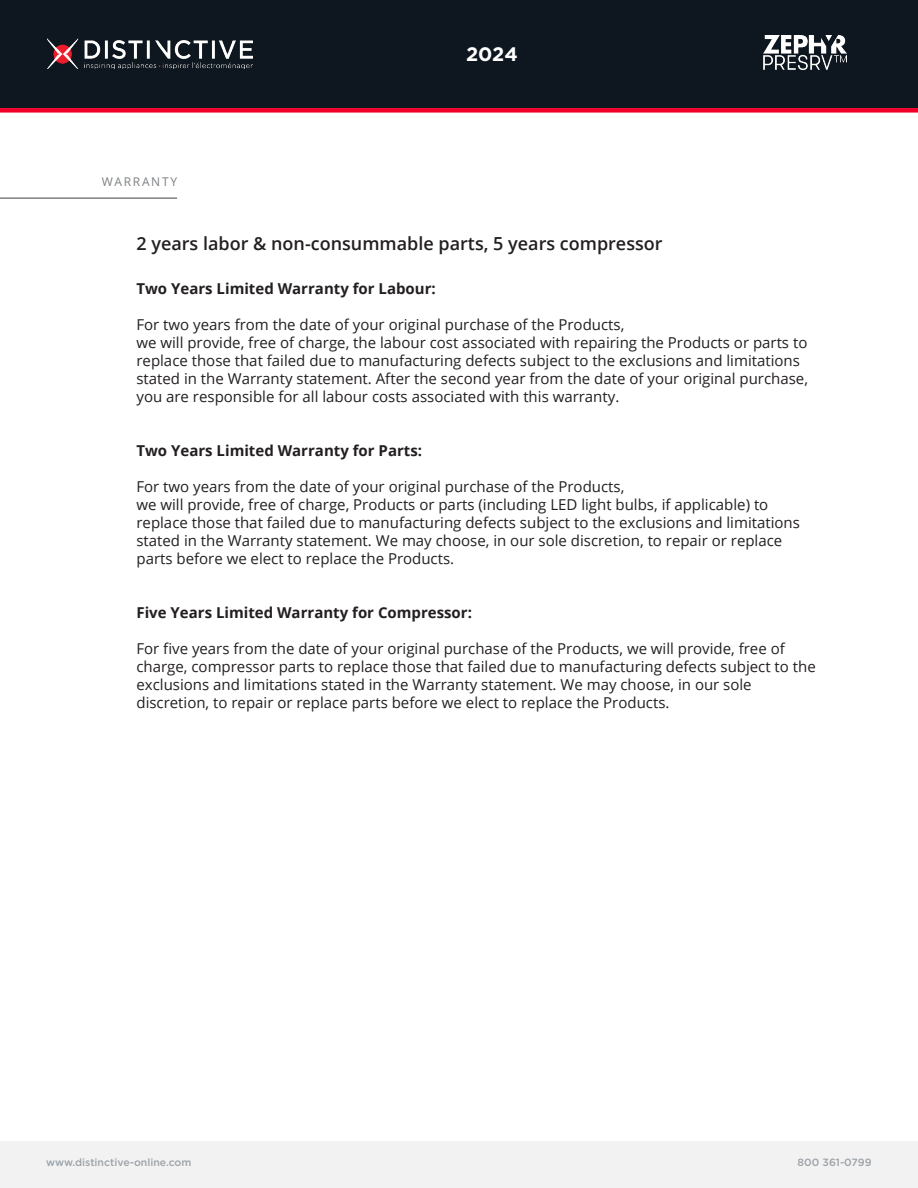
<style>
.page{position:relative;width:918px;height:1188px;background:#fff}
.page>*{position:absolute;margin:0;border:0;box-sizing:border-box;transform-origin:0 0}
.t1{font:700 19.5px "Gotham";color:#fff}
.t2{font:600 18px "Open Sans";color:#231f20}
.t3{font:15px/18px "Open Sans";color:#231f20}
.t4{font:700 15px "Open Sans";color:#231f20}
.t5{font:12px "Open Sans";letter-spacing:.14em;color:#7e8083}
.t6{font:500 10.5px "Gotham";color:#9ba3a8}
</style>
<div class="page">
<div style="left:0;top:1141px;width:918px;height:47px;background:#f3f2f3"></div>
<div style="left:0;top:0;width:918px;height:108px;background:#0e171f"></div>
<div style="left:0;top:108px;width:918px;height:5px;background:#f00028"></div>
<img style="left:48px;top:39px;width:205px;height:30px">
<img style="left:764px;top:35px;width:83px;height:34px">
<hr style="left:0;top:197px;width:177px;height:2px;background:#7e8083">
<p class="t5" style="left:102px;top:173px;width:77px">WARRANTY</p>
<h1 class="t1" style="left:466px;top:41px;width:53px">2024</h1>
<p class="t2" style="left:136px;top:231px;width:528px">2 years labor &amp; non-consummable parts, 5 years compressor</p>
<p class="t4" style="left:136px;top:278px;width:301px">Two Years Limited Warranty for Labour:</p>
<p class="t3" style="left:136px;top:315px;width:673px">For two years from the date of your original purchase of the Products,<br>we will provide, free of charge, the labour cost associated with repairing the Products or parts to replace those that failed due to manufacturing defects subject to the exclusions and limitations stated in the Warranty statement. After the second year from the date of your original purchase, you are responsible for all labour costs associated with this warranty.</p>
<p class="t4" style="left:136px;top:440px;width:287px">Two Years Limited Warranty for Parts:</p>
<p class="t3" style="left:136px;top:477px;width:665px">For two years from the date of your original purchase of the Products,<br>we will provide, free of charge, Products or parts (including LED light bulbs, if applicable) to replace those that failed due to manufacturing defects subject to the exclusions and limitations stated in the Warranty statement. We may choose, in our sole discretion, to repair or replace parts before we elect to replace the Products.</p>
<p class="t4" style="left:136px;top:602px;width:337px">Five Years Limited Warranty for Compressor:</p>
<p class="t3" style="left:136px;top:639px;width:681px">For five years from the date of your original purchase of the Products, we will provide, free of charge, compressor parts to replace those that failed due to manufacturing defects subject to the exclusions and limitations stated in the Warranty statement. We may choose, in our sole discretion, to repair or replace parts before we elect to replace the Products.</p>
<p class="t6" style="left:46px;top:1155px;width:147px">www.distinctive-online.com</p>
<p class="t6" style="left:798px;top:1156px;width:75px">800 361-0799</p>
</div>
